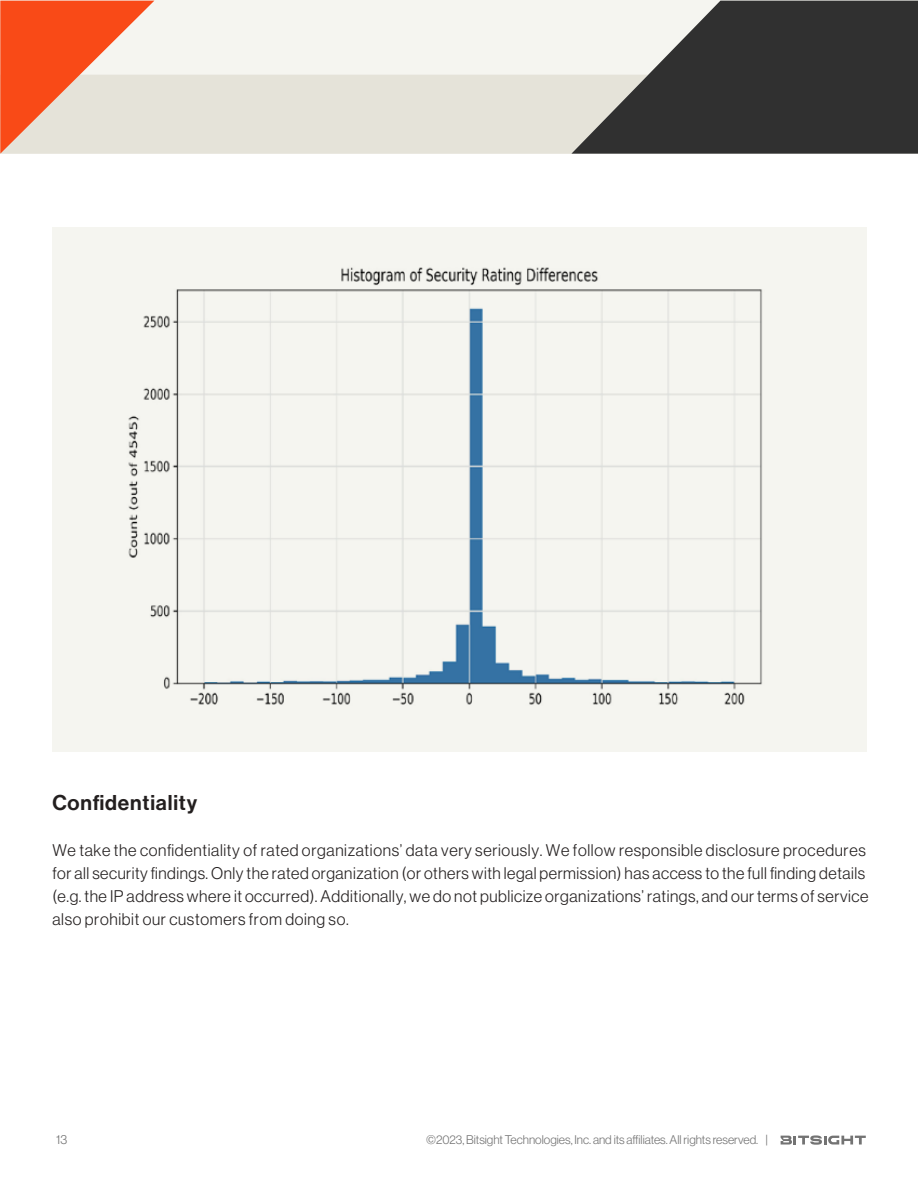
<style>
.page{position:relative;width:918px;height:1188px;background:#fff}
.page>*{position:absolute;margin:0;border:0;box-sizing:border-box;transform-origin:0 0}
.t1{font:21px "N Haas Grotesk DS Pro 65 Md";letter-spacing:.04em;color:#231f1f}
.t2{font:16.5px/23.1px "N Haas Grotesk DS Pro 45 Lt";letter-spacing:.035em;color:#231f1f}
.t3{font:300 12.9px "Neue Haas Display";color:#737373}
.t4{font:300 12.3px "Neue Haas Display";color:#737373}
</style>
<div class="page">
<div style="left:1px;top:1px;width:917px;height:153px;background:#f5f5f0"></div>
<div style="left:154px;top:75px;width:417px;height:79px;background:#e5e3d9"></div>
<svg style="left:0;top:1px;width:154px;height:153px;background:#f0987b"></svg>
<svg style="left:571px;top:1px;width:347px;height:153px;fill:#303030"></svg>
<div style="left:52px;top:227px;width:815px;height:524px;background:#f5f5f0"></div>
<svg style="left:781px;top:1135px;width:85px;height:10px"></svg>
<img style="left:128px;top:267px;width:634px;height:438px">
<p class="t1" style="left:52px;top:790px;width:146px">Confidentiality</p>
<p class="t2" style="left:52px;top:839px;width:818px">We take the confidentiality of rated organizations’ data very seriously. We follow responsible disclosure procedures for all security findings. Only the rated organization (or others with legal permission) has access to the full finding details (e.g. the IP address where it occurred). Additionally, we do not publicize organizations’ ratings, and our terms of service also prohibit our customers from doing so.</p>
<p class="t3" style="left:56px;top:1133px;width:13px">13</p>
<p class="t4" style="left:426px;top:1133px;width:344px">©2023, Bitsight Technologies, Inc. and its affiliates. All rights reserved. |</p>
</div>
